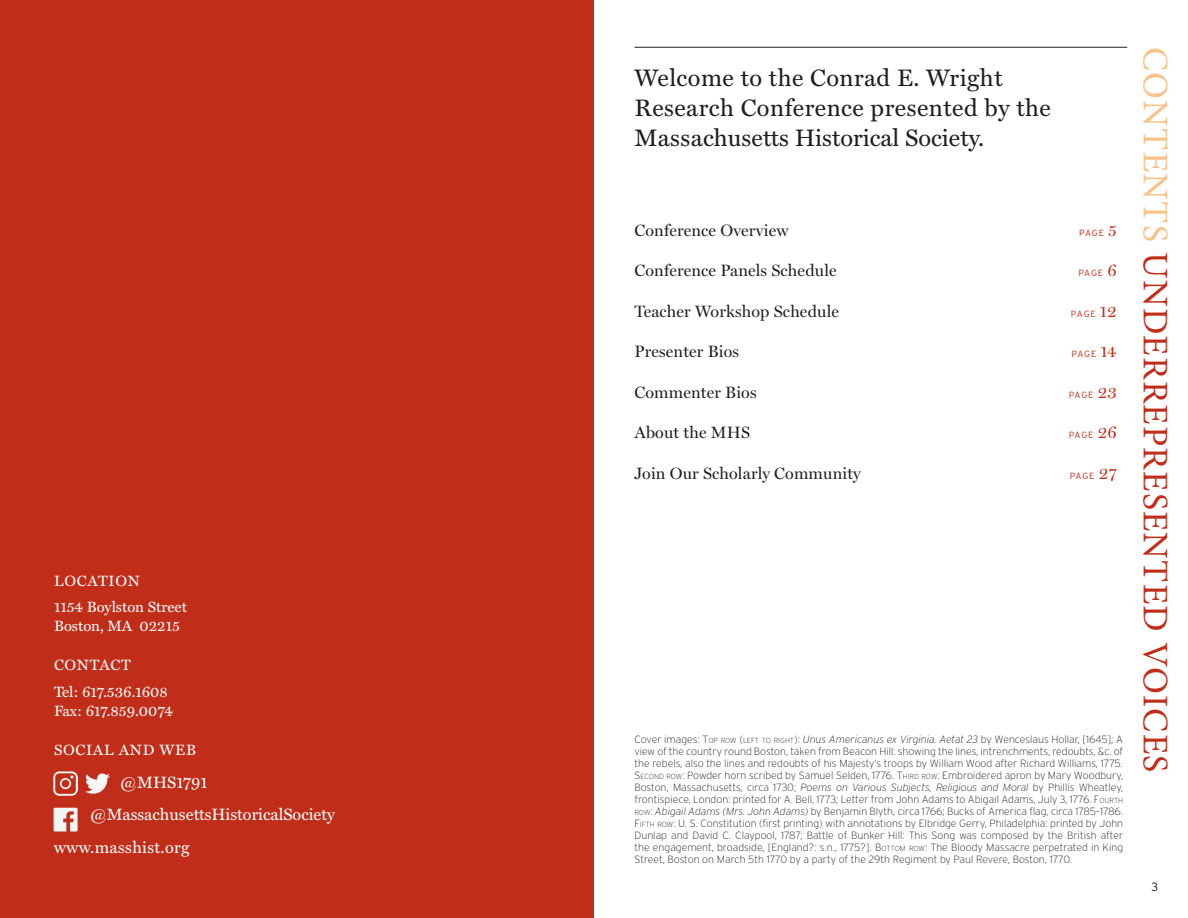
<style>
.page{position:relative;width:1188px;height:918px;background:#fff}
.page>*{position:absolute;margin:0;border:0;box-sizing:border-box;transform-origin:0 0}
.t1{font:36px "Minion Pro";letter-spacing:.035em;color:#c02d19}
.t2{font:24px/30px "Miller Text";letter-spacing:.02em;color:#231f20}
.t3{font:16.5px "Miller Display";letter-spacing:.01em;color:#231f20}
.t4{font:16.5px "Miller Text";color:#fff}
.t5{font:16.5px "Miller Text";letter-spacing:.02em;color:#fff}
.t6{font:15px "Miller Text";color:#fff}
.t7{font:15px "Miller Text";letter-spacing:.05em;color:#fff}
.t8{font:300 12px "Interstate";color:#231f20}
.t9{font:200 10.5px/12px "Interstate";color:#231f20;text-align:justify}
.t10{font:300 9px "Interstate";letter-spacing:.08em;color:#c02d19}
.s1{font-family:"Miller Display";font-weight:400;font-size:16.5px}
.s2{font-style:inherit}
.s3{font-size:7.35px}
.s4{font-style:italic}
.s5{color:#f8c286}
</style>
<div class="page">
<hr style="left:634px;top:47px;width:493px;height:1px;background:#231f20">
<div style="left:0;top:0;width:594px;height:918px;background:#c02d19"></div>
<img style="left:54px;top:808px;width:23px;height:23px">
<img style="left:54px;top:772px;width:23px;height:23px">
<img style="left:86px;top:773px;width:24px;height:21px">
<p class="t7" style="left:54px;top:572px;width:87px">LOCATION</p>
<p class="t6" style="left:54px;top:598px;width:134px">1154 Boylston Street</p>
<p class="t6" style="left:54px;top:618px;width:127px">Boston, MA 02215</p>
<p class="t7" style="left:54px;top:657px;width:78px">CONTACT</p>
<p class="t6" style="left:54px;top:683px;width:115px">Tel: 617.536.1608</p>
<p class="t6" style="left:54px;top:702px;width:120px">Fax: 617.859.0074</p>
<p class="t7" style="left:54px;top:741px;width:144px">SOCIAL AND WEB</p>
<p class="t4" style="left:120px;top:773px;width:90px">@MHS1791</p>
<p class="t4" style="left:89px;top:805px;width:247px">@MassachusettsHistoricalSociety</p>
<p class="t5" style="left:54px;top:838px;width:137px">www.masshist.org</p>
<p class="t2" style="left:634px;top:63px;width:418px">Welcome to the Conrad E. Wright<br>Research Conference presented by the<br>Massachusetts Historical Society.</p>
<p class="t3" style="left:634px;top:221px;width:156px">Conference Overview</p>
<p class="t10" style="left:1079px;top:227px;width:39px">PAGE <span class="s1">5</span></p>
<p class="t3" style="left:634px;top:261px;width:204px">Conference Panels Schedule</p>
<p class="t10" style="left:1078px;top:268px;width:40px">PAGE <span class="s1">6</span></p>
<p class="t3" style="left:634px;top:302px;width:206px">Teacher Workshop Schedule</p>
<p class="t10" style="left:1071px;top:308px;width:47px">PAGE <span class="s1">12</span></p>
<p class="t3" style="left:634px;top:342px;width:106px">Presenter Bios</p>
<p class="t10" style="left:1071px;top:349px;width:47px">PAGE <span class="s1">14</span></p>
<p class="t3" style="left:634px;top:383px;width:124px">Commenter Bios</p>
<p class="t10" style="left:1069px;top:389px;width:50px">PAGE <span class="s1">23</span></p>
<p class="t3" style="left:634px;top:423px;width:117px">About the MHS</p>
<p class="t10" style="left:1069px;top:430px;width:50px">PAGE <span class="s1">26</span></p>
<p class="t3" style="left:634px;top:464px;width:228px">Join Our Scholarly Community</p>
<p class="t10" style="left:1070px;top:470px;width:49px">PAGE <span class="s1">27</span></p>
<p class="t9" style="left:634px;top:733px;width:490px">Cover images: <span class="s2">T</span><span class="s3">OP ROW</span> <span class="s2">(</span><span class="s3">LEFT TO RIGHT</span><span class="s2">):</span> <span class="s4">Unus Americanus ex Virginia. Aetat 23</span> by Wenceslaus Hollar, [1645]; A view of the country round Boston, taken from Beacon Hill: showing the lines, intrenchments, redoubts, &amp;c. of the rebels, also the lines and redoubts of his Majesty’s troops by William Wood after Richard Williams, 1775.</p>
<p class="t9" style="left:634px;top:769px;width:490px"><span class="s2">S</span><span class="s3">ECOND ROW</span><span class="s2">:</span> Powder horn scribed by Samuel Selden, 1776. <span class="s2">T</span><span class="s3">HIRD ROW</span><span class="s2">:</span> Embroidered apron by Mary Woodbury, Boston, Massachusetts, circa 1730; <span class="s4">Poems on Various Subjects, Religious and Moral</span> by Phillis Wheatley, frontispiece, London: printed for A. Bell, 1773; Letter from John Adams to Abigail Adams, July 3, 1776. <span class="s2">F</span><span class="s3">OURTH ROW</span><span class="s2">:</span> <span class="s4">Abigail Adams (Mrs. John Adams)</span> by Benjamin Blyth, circa 1766; Bucks of America flag, circa 1785–1786.<br><span class="s2">F</span><span class="s3">IFTH ROW</span><span class="s2">:</span> U. S. Constitution (first printing) with annotations by Elbridge Gerry, Philadelphia: printed by John Dunlap and David C. Claypool, 1787; Battle of Bunker Hill: This Song was composed by the British after the engagement, broadside, [England?: s.n., 1775?]. <span class="s2">B</span><span class="s3">OTTOM ROW</span><span class="s2">:</span> The Bloody Massacre perpetrated in King Street, Boston on March 5th 1770 by a party of the 29th Regiment by Paul Revere, Boston, 1770.</p>
<p class="t1" style="left:1179px;top:47px;width:727px;rotate:90deg"><span class="s5">CONTENTS</span> UNDERREPRESENTED VOICES</p>
<p class="t8" style="left:1151px;top:879px;width:8px">3</p>
</div>
